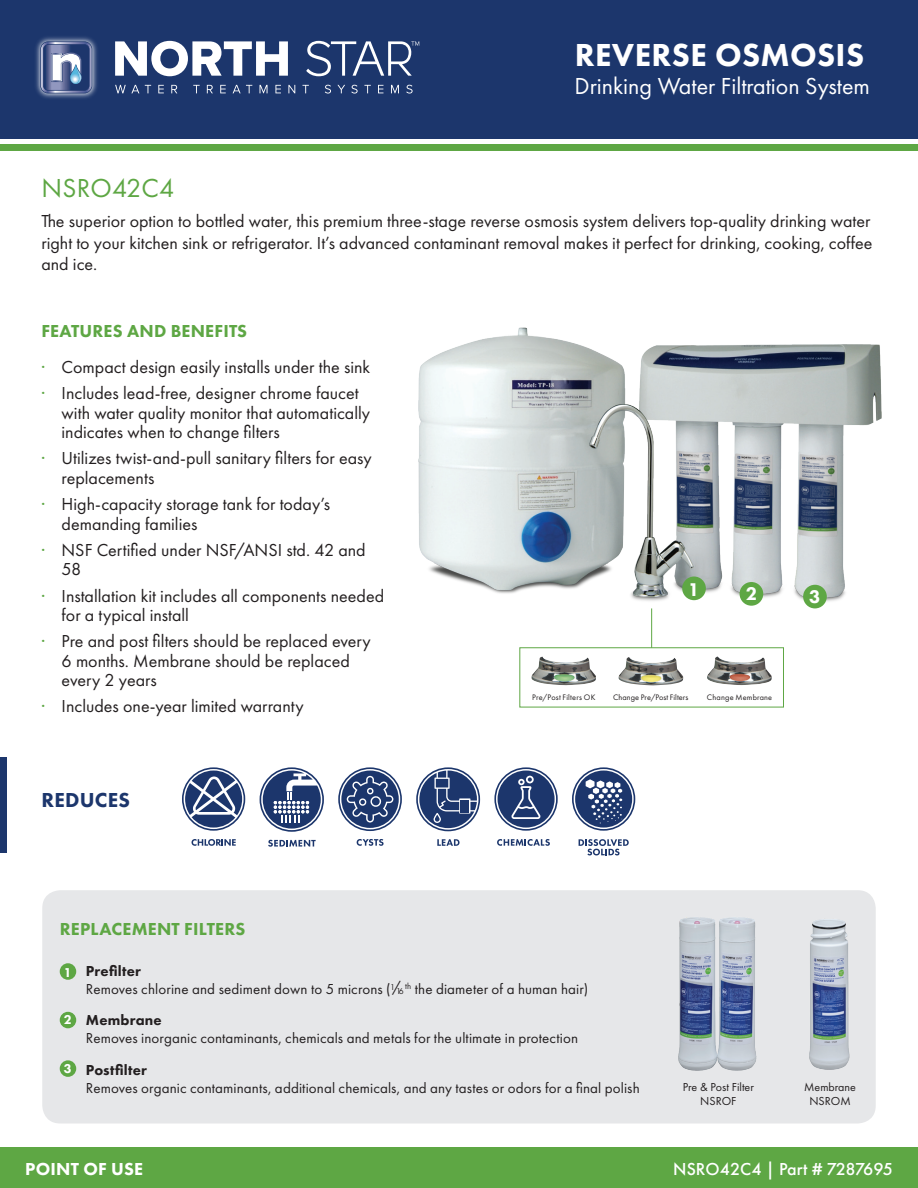
<style>
.page{position:relative;width:918px;height:1188px;background:#fff}
.page>*{position:absolute;margin:0;border:0;box-sizing:border-box;transform-origin:0 0}
.t1{font:800 33px "Futura PT";letter-spacing:.01em;color:#fff}
.t2{font:27px "Futura PT";letter-spacing:.005em;color:#5ea744}
.t3{font:24px "Futura PT";color:#fff}
.t4{font:800 21px "Futura PT";letter-spacing:.01em;color:#1c366c}
.t5{font:800 19.05px "Futura PT";color:#fff}
.t6{font:18px/19.5px "Futura PT";color:#231f20}
.t7{font:500 18px "Futura PT";color:#fff}
.t8{font:800 18px "Futura PT";letter-spacing:.01em;color:#5ea744}
.t9{font:800 18px "Futura PT";letter-spacing:.01em;color:#fff}
.t10{font:15px/18px "Futura PT";letter-spacing:.005em;color:#231f20}
.t11{font:800 15px "Futura PT";letter-spacing:.01em;color:#231f20}
.t12{font:800 13.35px "Futura PT";color:#fff}
.t13{font:12px/14.4px "Futura PT";color:#231f20;text-align:center}
.t14{font:8.25px "Futura PT";letter-spacing:.005em;color:#231f20}
.t15{font:8.25px "Futura PT";letter-spacing:.025em;color:#231f20}
.t16{font:8.1px "Futura PT";letter-spacing:.025em;color:#231f20}
.s1{font-weight:800;color:#5ea744}
.s2{color:#5ea744}
.s3{font-size:8.25px}
.s4{font-weight:800}
.s5{font-size:8.7px}
</style>
<div class="page">
<div style="left:0;top:0;width:918px;height:138px;background:#1c366c"></div>
<svg style="left:115px;top:41px;width:304px;height:53px"></svg>
<img style="left:36px;top:37px;width:61px;height:61px">
<svg style="left:40px;top:41px;width:52px;height:52px"></svg>
<div style="left:0;top:144px;width:918px;height:7px;background:#5ea744"></div>
<img style="left:418px;top:327px;width:464px;height:303px">
<div style="left:0;top:1148px;width:918px;height:40px;background:#5ea744"></div>
<svg style="left:357px;top:839px;width:27px;height:7px"></svg>
<svg style="left:338px;top:767px;width:64px;height:64px"></svg>
<svg style="left:437px;top:839px;width:23px;height:7px"></svg>
<svg style="left:416px;top:767px;width:64px;height:64px"></svg>
<svg style="left:494px;top:767px;width:64px;height:64px"></svg>
<svg style="left:497px;top:839px;width:53px;height:7px"></svg>
<svg style="left:268px;top:840px;width:48px;height:7px"></svg>
<svg style="left:260px;top:767px;width:64px;height:65px"></svg>
<svg style="left:579px;top:839px;width:50px;height:16px"></svg>
<svg style="left:572px;top:767px;width:63px;height:64px"></svg>
<svg style="left:192px;top:839px;width:44px;height:7px"></svg>
<svg style="left:182px;top:767px;width:63px;height:64px"></svg>
<div style="left:0;top:758px;width:7px;height:95px;background:#1c366c"></div>
<hr style="left:651px;top:608px;width:1px;height:40px;background:#5ea744">
<div style="left:519px;top:647px;width:265px;height:60px;border:1px solid #5ea744"></div>
<img style="left:707px;top:656px;width:65px;height:29px">
<img style="left:531px;top:656px;width:65px;height:29px">
<img style="left:619px;top:657px;width:64px;height:28px">
<div style="left:682px;top:577px;width:24px;height:23px;background:#5ea744;border-radius:50%"></div>
<div style="left:803px;top:585px;width:24px;height:23px;background:#5ea744;border-radius:50%"></div>
<div style="left:740px;top:582px;width:23px;height:24px;background:#5ea744;border-radius:50%"></div>
<div style="left:42px;top:890px;width:834px;height:234px;background:#e6e7e9;border-radius:18px"></div>
<img style="left:809px;top:899px;width:67px;height:171px">
<img style="left:678px;top:917px;width:79px;height:154px">
<div style="left:60px;top:963px;width:16px;height:17px;background:#5ea744;border-radius:50%"></div>
<div style="left:60px;top:1060px;width:16px;height:17px;background:#5ea744;border-radius:50%"></div>
<div style="left:60px;top:1012px;width:16px;height:16px;background:#5ea744;border-radius:50%"></div>
<h2 class="t2" style="left:41px;top:172px;width:134px">NSRO42C4</h2>
<h1 class="t1" style="left:575px;top:34px;width:291px">REVERSE OSMOSIS</h1>
<h3 class="t3" style="left:575px;top:72px;width:297px">Drinking Water Filtration System</h3>
<p class="t6" style="left:41px;top:210px;width:833px;line-height:21.6px">The superior option to bottled water, this premium three-stage reverse osmosis system delivers top-quality drinking water right to your kitchen sink or refrigerator. It’s advanced contaminant removal makes it perfect for drinking, cooking, coffee and ice.</p>
<p class="t6" style="left:41px;top:314px;width:330px;line-height:35.4px"><span class="s1">FEATURES AND BENEFITS<br></span><span class="s2">·</span> Compact design easily installs under the sink</p>
<p class="t6" style="left:62px;top:383px;width:310px;text-indent:-20px"><span class="s2">·</span> Includes lead-free, designer chrome faucet with water quality monitor that automatically indicates when to change filters</p>
<p class="t6" style="left:62px;top:448px;width:312px;text-indent:-20px"><span class="s2">·</span> Utilizes twist-and-pull sanitary filters for easy replacements</p>
<p class="t6" style="left:62px;top:494px;width:270px;text-indent:-20px"><span class="s2">·</span> High-capacity storage tank for today’s demanding families</p>
<p class="t6" style="left:62px;top:540px;width:306px;text-indent:-20px"><span class="s2">·</span> NSF Certified under NSF/ANSI std. 42 and<br>58</p>
<p class="t6" style="left:62px;top:586px;width:324px;text-indent:-20px"><span class="s2">·</span> Installation kit includes all components needed for a typical install</p>
<p class="t6" style="left:62px;top:631px;width:311px;text-indent:-20px"><span class="s2">·</span> Pre and post filters should be replaced every<br>6 months. Membrane should be replaced every 2 years</p>
<p class="t6" style="left:41px;top:697px;width:264px"><span class="s2">·</span> Includes one-year limited warranty</p>
<p class="t4" style="left:41px;top:787px;width:90px">REDUCES</p>
<p class="t5" style="left:688px;top:577px;width:13px">1</p>
<p class="t5" style="left:746px;top:582px;width:13px">2</p>
<p class="t5" style="left:809px;top:585px;width:13px">3</p>
<p class="t15" style="left:532px;top:693px;width:65px">Pre/Post Filters OK</p>
<p class="t14" style="left:613px;top:693px;width:77px">Change Pre/Post Filters</p>
<p class="t16" style="left:707px;top:693px;width:67px"><span class="s3">Change</span> Membrane</p>
<p class="t8" style="left:60px;top:917px;width:187px">REPLACEMENT FILTERS</p>
<p class="t10" style="left:86px;top:962px;width:504px"><span class="s4">Prefilter<br></span>Removes chlorine and sediment down to 5 microns (<sup>1</sup>/<span class="s5">16</span><sup>th</sup> the diameter of a human hair)</p>
<p class="t11" style="left:86px;top:1011px;width:77px">Membrane</p>
<p class="t10" style="left:86px;top:1029px;width:494px">Removes inorganic contaminants, chemicals and metals for the ultimate in protection</p>
<p class="t11" style="left:86px;top:1060px;width:62px">Postfilter</p>
<p class="t10" style="left:86px;top:1079px;width:555px">Removes organic contaminants, additional chemicals, and any tastes or odors for a final polish</p>
<p class="t12" style="left:64px;top:964px;width:9px">1</p>
<p class="t12" style="left:64px;top:1011px;width:9px">2</p>
<p class="t12" style="left:64px;top:1060px;width:9px">3</p>
<p class="t13" style="left:683px;top:1080px;width:73px">Pre &amp; Post Filter<br>NSROF</p>
<p class="t13" style="left:804px;top:1080px;width:53px">Membrane<br>NSROM</p>
<p class="t9" style="left:25px;top:1157px;width:120px">POINT OF USE</p>
<p class="t7" style="left:673px;top:1158px;width:221px">NSRO42C4 | Part # 7287695</p>
</div>
